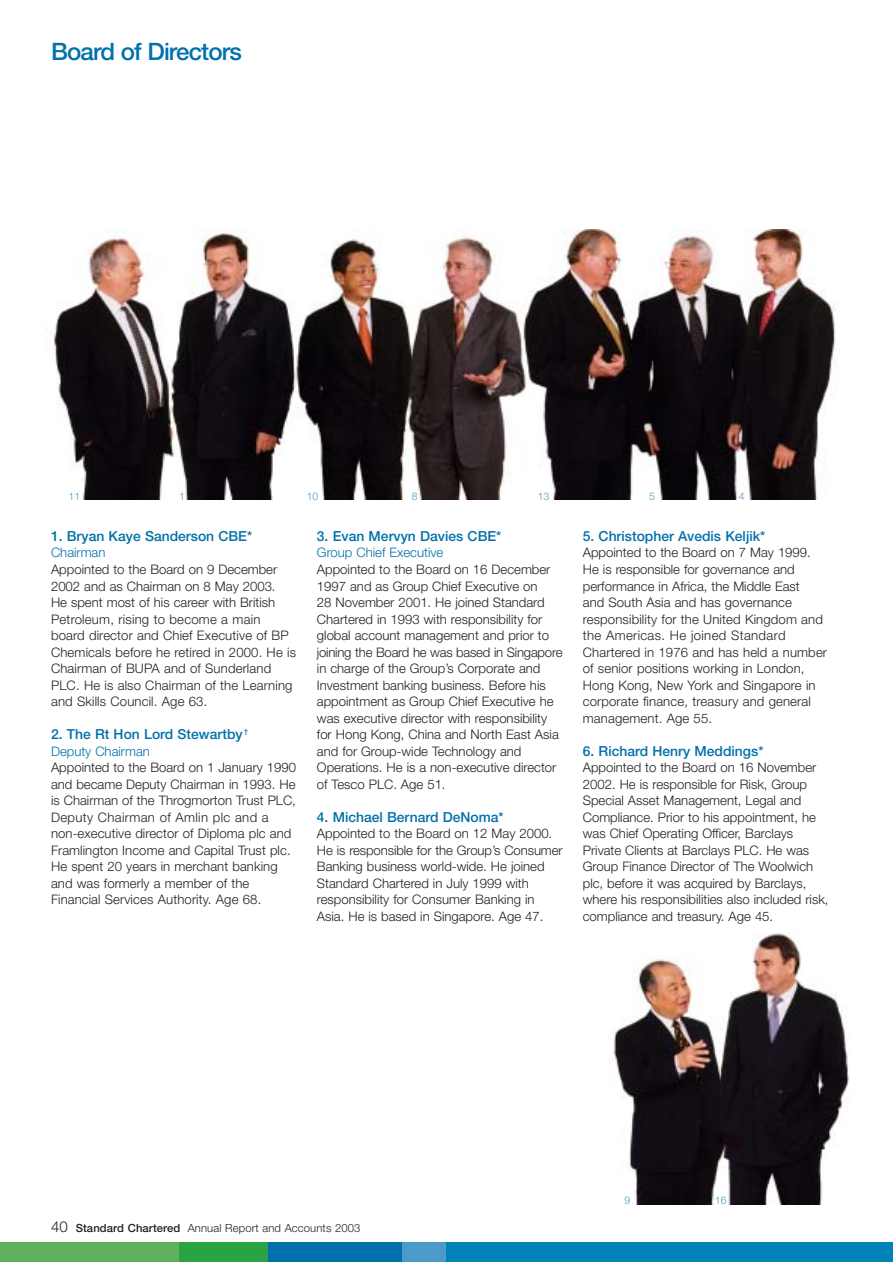
<style>
.page{position:relative;width:893px;height:1262px;background:#fff}
.page>*{position:absolute;margin:0;border:0;box-sizing:border-box;transform-origin:0 0}
.t1{font:500 24px "Helvetica Neue";letter-spacing:-.035em;color:#0071aa}
.t2{font:500 13.8px "Helvetica Neue";color:#0071aa}
.t3{font:300 13.2px/16.5px "Helvetica Neue";color:#231f1f}
.t4{font:300 13.2px "Helvetica Neue";color:#0071aa}
.t5{font:300 11.25px "Helvetica Neue";letter-spacing:.01em;color:#231f1f}
.t6{font:300 10.5px "Helvetica Neue";color:#4c9ac7}
.s1{font-size:15px}
.s2{font-weight:500}
</style>
<div class="page">
<img style="left:613px;top:932px;width:236px;height:272px">
<img style="left:54px;top:230px;width:782px;height:269px">
<div style="left:268px;top:1242px;width:134px;height:20px;background:#0071aa"></div>
<div style="left:178px;top:1242px;width:90px;height:20px;background:#29a343"></div>
<div style="left:402px;top:1242px;width:45px;height:20px;background:#4c9ac7"></div>
<div style="left:0;top:1242px;width:178px;height:20px;background:#61b05f"></div>
<div style="left:447px;top:1242px;width:445px;height:20px;background:#0084b8"></div>
<h1 class="t1" style="left:51px;top:43px;width:192px">Board of Directors</h1>
<p class="t6" style="left:69px;top:492px;width:13px">11</p>
<p class="t6" style="left:179px;top:492px;width:7px">1</p>
<p class="t6" style="left:307px;top:492px;width:13px">10</p>
<p class="t6" style="left:412px;top:492px;width:7px">8</p>
<p class="t6" style="left:537px;top:492px;width:13px">13</p>
<p class="t6" style="left:649px;top:492px;width:7px">5</p>
<p class="t6" style="left:738px;top:492px;width:7px">4</p>
<p class="t2" style="left:51px;top:531px;width:202px">1. Bryan Kaye Sanderson CBE*</p>
<p class="t4" style="left:51px;top:548px;width:56px">Chairman</p>
<p class="t3" style="left:51px;top:562px;width:246px">Appointed to the Board on 9 December 2002 and as Chairman on 8 May 2003.<br>He spent most of his career with British Petroleum, rising to become a main board director and Chief Executive of BP Chemicals before he retired in 2000. He is Chairman of BUPA and of Sunderland PLC. He is also Chairman of the Learning and Skills Council. Age 63.</p>
<p class="t2" style="left:51px;top:729px;width:198px">2. The Rt Hon Lord Stewartby <sup>†</sup></p>
<p class="t4" style="left:51px;top:746px;width:100px">Deputy Chairman</p>
<p class="t3" style="left:51px;top:760px;width:246px">Appointed to the Board on 1 January 1990 and became Deputy Chairman in 1993. He is Chairman of the Throgmorton Trust PLC, Deputy Chairman of Amlin plc and a non-executive director of Diploma plc and Framlington Income and Capital Trust plc.<br>He spent 20 years in merchant banking and was formerly a member of the Financial Services Authority. Age 68.</p>
<p class="t2" style="left:317px;top:531px;width:186px">3. Evan Mervyn Davies CBE*</p>
<p class="t4" style="left:317px;top:548px;width:128px">Group Chief Executive</p>
<p class="t3" style="left:317px;top:562px;width:247px">Appointed to the Board on 16 December 1997 and as Group Chief Executive on<br>28 November 2001. He joined Standard Chartered in 1993 with responsibility for global account management and prior to joining the Board he was based in Singapore in charge of the Group’s Corporate and Investment banking business. Before his appointment as Group Chief Executive he was executive director with responsibility for Hong Kong, China and North East Asia and for Group-wide Technology and Operations. He is a non-executive director of Tesco PLC. Age 51.</p>
<p class="t2" style="left:317px;top:811px;width:188px">4. Michael Bernard DeNoma*</p>
<p class="t3" style="left:317px;top:826px;width:247px">Appointed to the Board on 12 May 2000.<br>He is responsible for the Group’s Consumer Banking business world-wide. He joined Standard Chartered in July 1999 with responsibility for Consumer Banking in Asia. He is based in Singapore. Age 47.</p>
<p class="t2" style="left:583px;top:531px;width:184px">5. Christopher Avedis Keljik*</p>
<p class="t3" style="left:583px;top:546px;width:246px">Appointed to the Board on 7 May 1999.<br>He is responsible for governance and performance in Africa, the Middle East<br>and South Asia and has governance responsibility for the United Kingdom and the Americas. He joined Standard Chartered in 1976 and has held a number of senior positions working in London, Hong Kong, New York and Singapore in corporate finance, treasury and general management. Age 55.</p>
<p class="t2" style="left:583px;top:745px;width:182px">6. Richard Henry Meddings*</p>
<p class="t3" style="left:583px;top:760px;width:247px">Appointed to the Board on 16 November 2002. He is responsible for Risk, Group Special Asset Management, Legal and Compliance. Prior to his appointment, he was Chief Operating Officer, Barclays Private Clients at Barclays PLC. He was Group Finance Director of The Woolwich plc, before it was acquired by Barclays, where his responsibilities also included risk, compliance and treasury. Age 45.</p>
<p class="t5" style="left:51px;top:1223px;width:311px"><span class="s1">40</span> <span class="s2">Standard Chartered</span> Annual Report and Accounts 2003</p>
<p class="t6" style="left:624px;top:1196px;width:7px">9</p>
<p class="t6" style="left:715px;top:1196px;width:13px">16</p>
</div>
